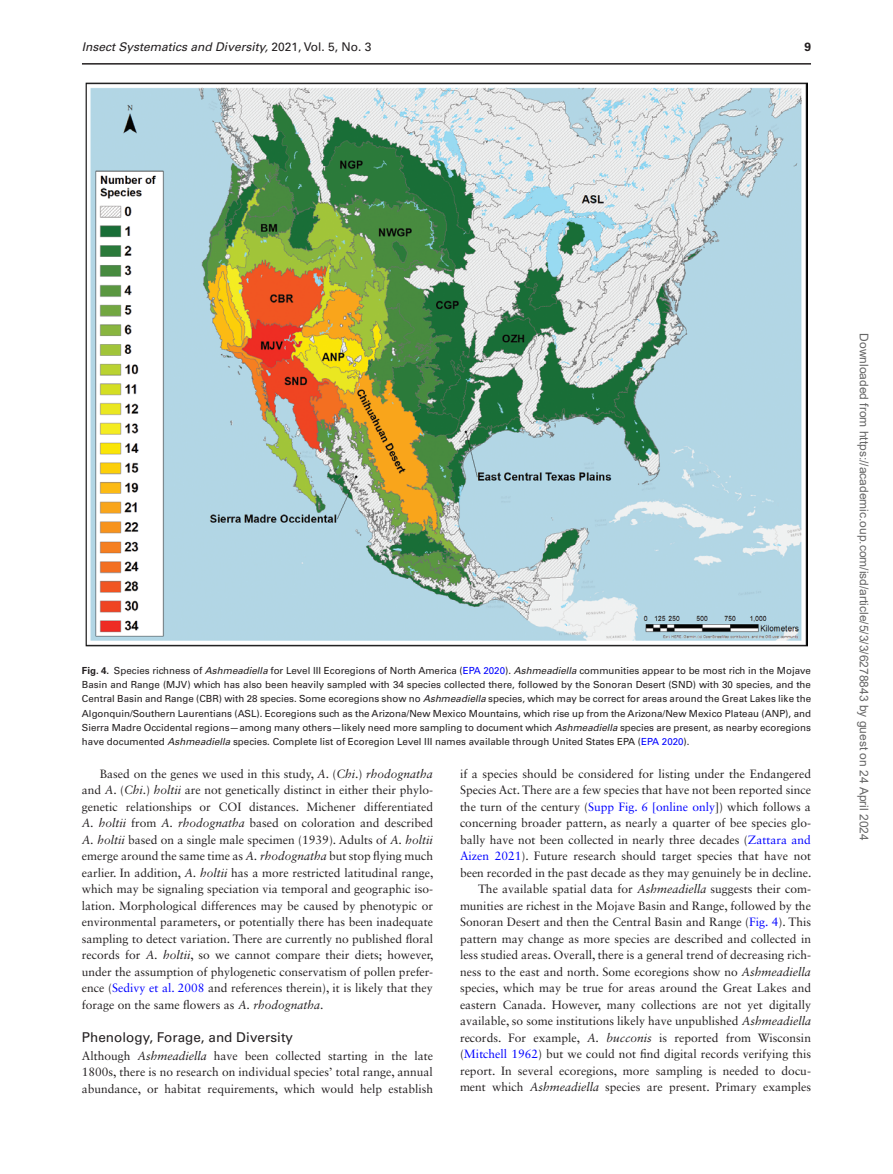
<style>
.page{position:relative;width:893px;height:1174px;background:#fff}
.page>*{position:absolute;margin:0;border:0;box-sizing:border-box;transform-origin:0 0}
.t1{font:13.5px "Univers LT Std";color:#231f20}
.t2{font:12px/16.5px "Sabon LT Std";color:#231f20;text-align:justify}
.t3{font:12px "Arial";color:#666}
.t4{font:italic 12px "Univers LT Std";color:#231f20}
.t5{font:700 12px "Univers LT Std";color:#231f20}
.t6{font:9.75px/14.2px "Univers LT Std";color:#231f20;text-align:justify}
.s1{font-style:normal}
.s2{font-weight:700}
.s3{font-style:italic}
.s4{color:#00f}
</style>
<div class="page">
<hr style="left:82px;top:63px;width:729px;height:2px;background:#231f20">
<img style="left:86px;top:82px;width:721px;height:564px">
<p class="t4" style="left:82px;top:40px;width:291px">Insect Systematics and Diversity, <span class="s1">2021, Vol. 5, No. 3</span></p>
<p class="t5" style="left:804px;top:40px;width:8px">9</p>
<p class="t6" style="left:82px;top:663px;width:731px"><span class="s2">Fig. 4.</span> Species richness of <span class="s3">Ashmeadiella</span> for Level III Ecoregions of North America (<span class="s4">EPA 2020</span>). <span class="s3">Ashmeadiella</span> communities appear to be most rich in the Mojave Basin and Range (MJV) which has also been heavily sampled with 34 species collected there, followed by the Sonoran Desert (SND) with 30 species, and the Central Basin and Range (CBR) with 28 species. Some ecoregions show no <span class="s3">Ashmeadiella</span> species, which may be correct for areas around the Great Lakes like the Algonquin/Southern Laurentians (ASL). Ecoregions such as the Arizona/New Mexico Mountains, which rise up from the Arizona/New Mexico Plateau (ANP), and Sierra Madre Occidental regions—among many others—likely need more sampling to document which <span class="s3">Ashmeadiella</span> species are present, as nearby ecoregions have documented <span class="s3">Ashmeadiella</span> species. Complete list of Ecoregion Level III names available through United States EPA (<span class="s4">EPA 2020</span>).</p>
<p class="t2" style="left:82px;top:765px;width:353px;text-indent:18px">Based on the genes we used in this study, <span class="s3">A</span>. (<span class="s3">Chi</span>.) <span class="s3">rhodognatha </span>and <span class="s3">A</span>. (<span class="s3">Chi</span>.) <span class="s3">holtii</span> are not genetically distinct in either their phylo&shy;genetic relationships or COI distances. Michener differentiated <span class="s3">A. holtii</span> from <span class="s3">A. rhodognatha</span> based on coloration and described <span class="s3">A. holtii</span> based on a single male specimen (1939). Adults of <span class="s3">A. holtii </span>emerge around the same time as <span class="s3">A. rhodognatha</span> but stop flying much earlier. In addition, <span class="s3">A. holtii</span> has a more restricted latitudinal range, which may be signaling speciation via temporal and geographic iso&shy;lation. Morphological differences may be caused by phenotypic or environmental parameters, or potentially there has been inadequate sampling to detect variation. There are currently no published floral records for <span class="s3">A. holtii</span>, so we cannot compare their diets; however, under the assumption of phylogenetic conservatism of pollen prefer&shy;ence (<span class="s4">Sedivy et al. 2008</span> and references therein), it is likely that they forage on the same flowers as <span class="s3">A. rhodognatha</span>.</p>
<p class="t1" style="left:82px;top:1029px;width:213px">Phenology, Forage, and Diversity</p>
<p class="t2" style="left:82px;top:1047px;width:353px">Although <span class="s3">Ashmeadiella</span> have been collected starting in the late 1800s, there is no research on individual species’ total range, annual abundance, or habitat requirements, which would help establish</p>
<p class="t2" style="left:460px;top:765px;width:353px;text-align:right">if a species should be considered for listing under the Endangered Species Act. There are a few species that have not been reported since the turn of the century (<span class="s4">Supp Fig. 6 [online only</span>]) which follows a concerning broader pattern, as nearly a quarter of bee species glo&shy;bally have not been collected in nearly three decades (<span class="s4">Zattara and Aizen 2021</span>). Future research should target species that have not been recorded in the past decade as they may genuinely be in decline.<br>The available spatial data for <span class="s3">Ashmeadiella</span> suggests their com&shy;munities are richest in the Mojave Basin and Range, followed by the Sonoran Desert and then the Central Basin and Range (<span class="s4">Fig. 4</span>). This pattern may change as more species are described and collected in less studied areas. Overall, there is a general trend of decreasing rich&shy;ness to the east and north. Some ecoregions show no <span class="s3">Ashmeadiella </span>species, which may be true for areas around the Great Lakes and eastern Canada. However, many collections are not yet digitally available, so some institutions likely have unpublished <span class="s3">Ashmeadiella </span>records. For example, <span class="s3">A. bucconis</span> is reported from Wisconsin (<span class="s4">Mitchell 1962</span>) but we could not find digital records verifying this report. In several ecoregions, more sampling is needed to docu&shy;ment which <span class="s3">Ashmeadiella</span> species are present. Primary examples</p>
<p class="t3" style="left:868px;top:333px;width:509px;rotate:90deg">Downloaded from https://academic.oup.com/isd/article/5/3/3/6278843 by guest on 24 April 2024</p>
</div>
